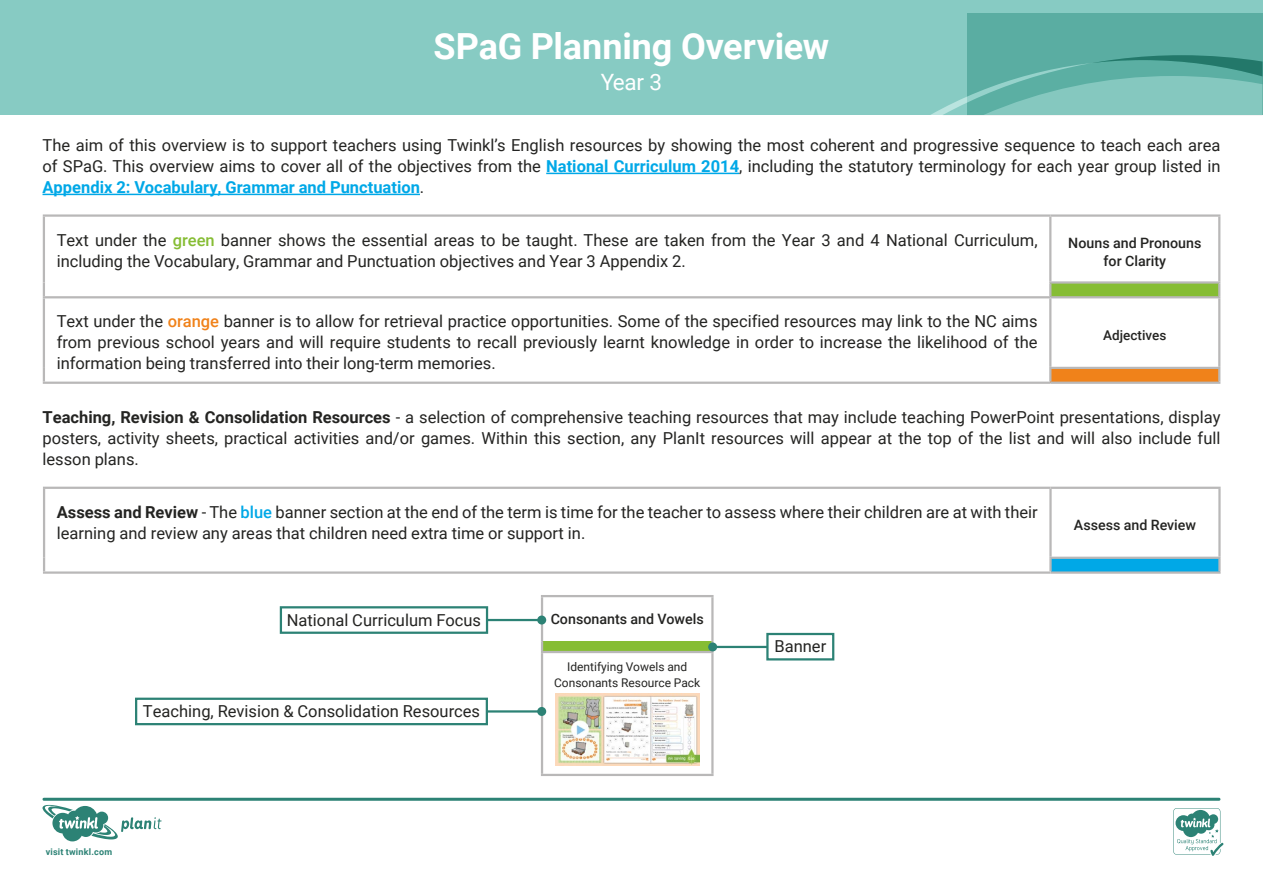
<style>
.page{position:relative;width:1263px;height:893px;background:#fff}
.page>*{position:absolute;margin:0;border:0;box-sizing:border-box;transform-origin:0 0}
.t1{font:700 36px "Roboto";letter-spacing:-.005em;color:#fff}
.t2{font:22.5px "Roboto";color:#fff}
.Intro_text{font:16.5px/21px "Roboto";color:#242422;text-align:justify}
.NC_subheadings{font:500 14.25px/18px "Roboto";color:#242422;text-align:center}
.NC_subheadings-2{font:500 13.5px "Roboto";color:#242422}
.Resources_text{font:12px/15.8px "Roboto";color:#242422;text-align:center}
.t3{font:700 9px "Roboto";letter-spacing:.025em;color:#2c8275}
.s1{font-weight:700;color:#00a8e7}
.s2{font-weight:500;color:#86bd34}
.s3{font-weight:500;color:#f0821a}
.s4{font-weight:700}
.s5{font-weight:500;color:#00a8e7}
</style>
<div class="page">
<div style="left:0;top:0;width:1263px;height:115px;background:#87cbc3"></div>
<svg style="left:931px;top:13px;width:331px;height:102px"></svg>
<hr style="left:546px;top:173px;width:193px;height:1px;background:#00a8e7">
<hr style="left:43px;top:194px;width:377px;height:1px;background:#00a8e7">
<div style="left:1050px;top:282px;width:169px;height:15px;background:#86bd34"></div>
<div style="left:1050px;top:368px;width:169px;height:15px;background:#f0821a"></div>
<hr style="left:43px;top:214px;width:1007px;height:3px;background:#b9b8b8">
<hr style="left:43px;top:217px;width:2px;height:65px;background:#b9b8b8">
<svg style="left:43px;top:282px;width:2px;height:14px"></svg>
<hr style="left:1050px;top:214px;width:170px;height:3px;background:#b9b8b8">
<hr style="left:1049px;top:217px;width:2px;height:64px;background:#b9b8b8">
<hr style="left:1218px;top:217px;width:2px;height:64px;background:#b9b8b8">
<hr style="left:1049px;top:281px;width:171px;height:3px;background:#b9b8b8">
<svg style="left:1049px;top:284px;width:2px;height:12px"></svg>
<svg style="left:1218px;top:284px;width:2px;height:12px"></svg>
<hr style="left:43px;top:296px;width:1007px;height:2px;background:#b9b8b8">
<hr style="left:43px;top:298px;width:2px;height:70px;background:#b9b8b8">
<hr style="left:1050px;top:296px;width:170px;height:2px;background:#b9b8b8">
<hr style="left:1049px;top:298px;width:2px;height:69px;background:#b9b8b8">
<hr style="left:1218px;top:298px;width:2px;height:69px;background:#b9b8b8">
<svg style="left:43px;top:368px;width:2px;height:14px"></svg>
<hr style="left:1049px;top:367px;width:171px;height:2px;background:#b9b8b8">
<svg style="left:1049px;top:369px;width:2px;height:13px"></svg>
<svg style="left:1218px;top:369px;width:2px;height:13px"></svg>
<hr style="left:43px;top:382px;width:1007px;height:2px;background:#b9b8b8">
<hr style="left:1050px;top:382px;width:170px;height:2px;background:#b9b8b8">
<div style="left:1050px;top:558px;width:169px;height:15px;background:#00a8e7"></div>
<hr style="left:43px;top:487px;width:1007px;height:2px;background:#b9b8b8">
<hr style="left:43px;top:489px;width:2px;height:69px;background:#b9b8b8">
<hr style="left:1050px;top:487px;width:170px;height:2px;background:#b9b8b8">
<hr style="left:1049px;top:489px;width:3px;height:68px;background:#b9b8b8">
<hr style="left:1218px;top:489px;width:2px;height:68px;background:#b9b8b8">
<svg style="left:43px;top:558px;width:2px;height:13px"></svg>
<hr style="left:1049px;top:557px;width:171px;height:2px;background:#b9b8b8">
<svg style="left:1049px;top:559px;width:3px;height:12px"></svg>
<svg style="left:1218px;top:559px;width:2px;height:12px"></svg>
<hr style="left:43px;top:571px;width:1007px;height:3px;background:#b9b8b8">
<hr style="left:1050px;top:571px;width:170px;height:3px;background:#b9b8b8">
<div style="left:542px;top:641px;width:170px;height:11px;background:#86bd34"></div>
<hr style="left:711px;top:597px;width:2px;height:44px;background:#b9b8b8">
<hr style="left:541px;top:774px;width:172px;height:2px;background:#b9b8b8">
<hr style="left:541px;top:595px;width:172px;height:2px;background:#b9b8b8">
<hr style="left:541px;top:597px;width:2px;height:44px;background:#b9b8b8">
<svg style="left:541px;top:641px;width:2px;height:10px"></svg>
<hr style="left:541px;top:651px;width:172px;height:2px;background:#b9b8b8">
<hr style="left:541px;top:653px;width:2px;height:121px;background:#b9b8b8">
<hr style="left:711px;top:653px;width:2px;height:121px;background:#b9b8b8">
<img style="left:555px;top:693px;width:144px;height:72px">
<hr style="left:487px;top:619px;width:55px;height:2px;background:#2c8275">
<div style="left:537px;top:615px;width:9px;height:9px;background:#2c8275;border-radius:50%"></div>
<hr style="left:713px;top:646px;width:54px;height:2px;background:#2c8275">
<div style="left:708px;top:642px;width:9px;height:9px;background:#2c8275;border-radius:50%"></div>
<hr style="left:487px;top:710px;width:55px;height:3px;background:#2c8275">
<div style="left:537px;top:707px;width:9px;height:9px;background:#2c8275;border-radius:50%"></div>
<div style="left:766px;top:633px;width:68px;height:27px;border:2px solid #2c8275"></div>
<div style="left:280px;top:606px;width:208px;height:28px;border:2px solid #2c8275"></div>
<div style="left:135px;top:698px;width:353px;height:27px;border:2px solid #2c8275"></div>
<svg style="left:42px;top:798px;width:1181px;height:58px"></svg>
<p class="t1" style="left:434px;top:21px;width:397px">SPaG Planning Overview</p>
<p class="t2" style="left:601px;top:66px;width:63px">Year 3</p>
<p class="Intro_text" style="left:43px;top:134px;width:1179px">The aim of this overview is to support teachers using Twinkl’s English resources by showing the most coherent and progressive sequence to teach each area of SPaG. This overview aims to cover all of the objectives from the <span class="s1">National Curriculum 2014</span>, including the statutory terminology for each year group listed in <span class="s1">Appendix 2: Vocabulary, Grammar and Punctuation</span>.</p>
<p class="Intro_text" style="left:57px;top:229px;width:982px">Text under the <span class="s2">green</span> banner shows the essential areas to be taught. These are taken from the Year 3 and 4 National Curriculum, including the Vocabulary, Grammar and Punctuation objectives and Year 3 Appendix 2.</p>
<p class="NC_subheadings" style="left:1068px;top:233px;width:135px">Nouns and Pronouns for Clarity</p>
<p class="Intro_text" style="left:57px;top:310px;width:982px">Text under the <span class="s3">orange</span> banner is to allow for retrieval practice opportunities. Some of the specified resources may link to the NC aims from previous school years and will require students to recall previously learnt knowledge in order to increase the likelihood of the information being transferred into their long-term memories.</p>
<p class="NC_subheadings-2" style="left:1103px;top:325px;width:65px">Adjectives</p>
<p class="Intro_text" style="left:43px;top:406px;width:1179px"><span class="s4">Teaching, Revision &amp; Consolidation Resources</span> - a selection of comprehensive teaching resources that may include teaching PowerPoint presentations, display posters, activity sheets, practical activities and/or games. Within this section, any PlanIt resources will appear at the top of the list and will also include full lesson plans.</p>
<p class="Intro_text" style="left:57px;top:501px;width:982px"><span class="s4">Assess and Review</span> - The <span class="s5">blue</span> banner section at the end of the term is time for the teacher to assess where their children are at with their learning and review any areas that children need extra time or support in.</p>
<p class="Intro_text" style="left:287px;top:609px;width:196px">National Curriculum Focus</p>
<p class="Intro_text" style="left:143px;top:700px;width:339px">Teaching, Revision &amp; Consolidation Resources</p>
<p class="NC_subheadings" style="left:551px;top:609px;width:155px">Consonants and Vowels</p>
<p class="Resources_text" style="left:554px;top:659px;width:148px">Identifying Vowels and<br>Consonants Resource Pack</p>
<p class="Intro_text" style="left:774px;top:635px;width:53px">Banner</p>
<p class="NC_subheadings" style="left:1074px;top:516px;width:124px">Assess and Review</p>
<p class="t3" style="left:46px;top:845px;width:68px">visit twinkl.com</p>
</div>
